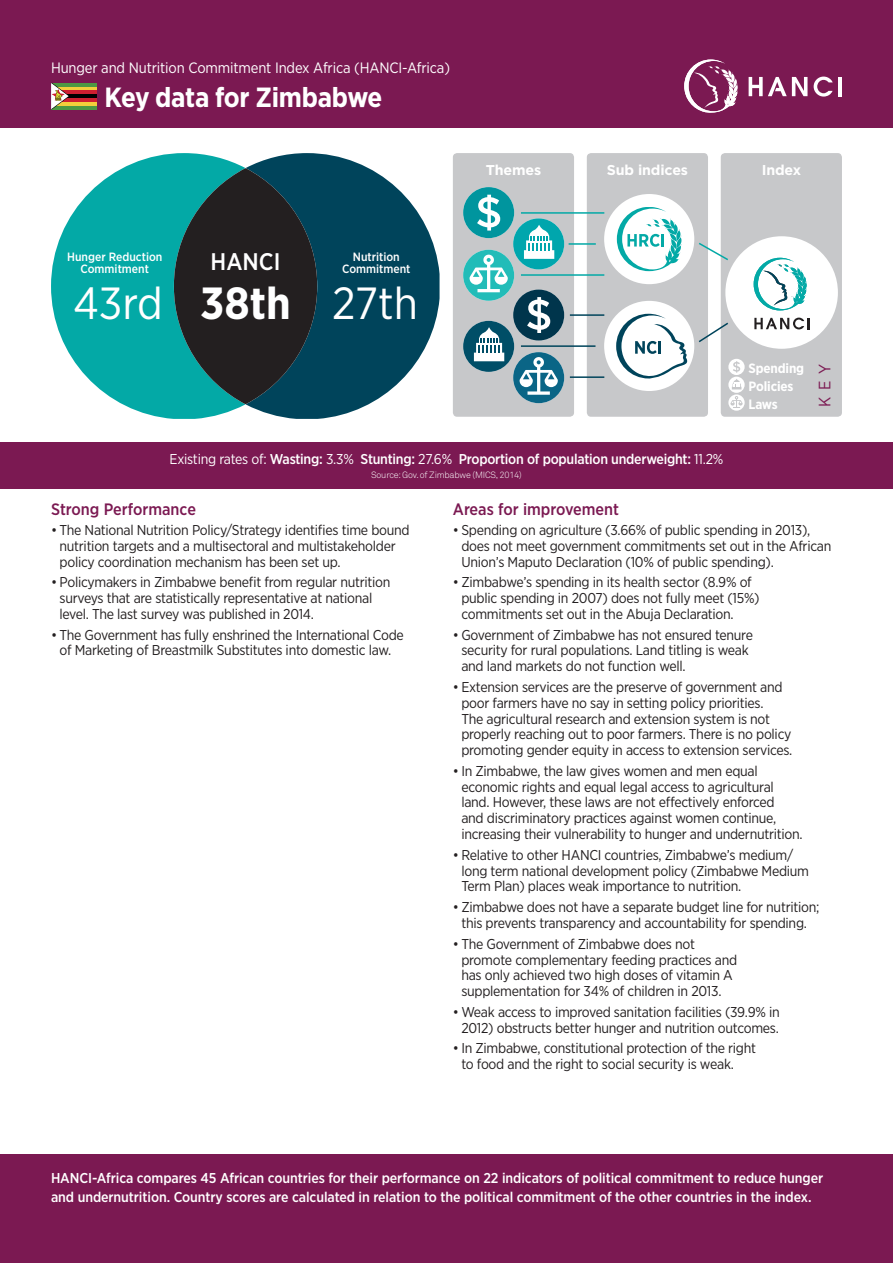
<style>
.page{position:relative;width:893px;height:1263px;background:#fff}
.page>*{position:absolute;margin:0;border:0;box-sizing:border-box;transform-origin:0 0}
.t1{font:45px "Gotham Narrow";color:#fff}
.t2{font:700 45px "Gotham Narrow";color:#fff}
.t3{font:700 27.75px "Gotham Narrow";letter-spacing:-.01em;color:#fff}
.t4{font:500 24px "Gotham Narrow";color:#fff}
.Heading{font:500 16.5px "Gotham Narrow";color:#7b1952}
.t5{font:16.5px "Gotham Narrow";color:#7b1952}
.t6{font:15px "Gotham Narrow";letter-spacing:-.01em;color:#fff}
.t7{font:14.25px/15.8px "Gotham Narrow";letter-spacing:-.02em;color:#231f20}
.t8{font:500 14.25px/18.8px "Gotham Narrow";letter-spacing:-.005em;color:#fff}
.t9{font:700 14.25px "Gotham";letter-spacing:-.01em;color:#fff}
.t10{font:700 13.5px "Gotham Narrow";letter-spacing:-.01em;color:#fff}
.t11{font:500 12px/12px "Gotham Narrow";color:#fff;text-align:center}
.t12{font:300 9px "Akkurat";letter-spacing:-.02em;color:#fff}
.s1{font-weight:400}
</style>
<div class="page">
<div style="left:721px;top:153px;width:121px;height:264px;background:#c7c8ca;border-radius:4px"></div>
<div style="left:587px;top:153px;width:121px;height:264px;background:#c7c8ca;border-radius:4px"></div>
<div style="left:453px;top:153px;width:121px;height:264px;background:#c7c8ca;border-radius:4px"></div>
<div style="left:725px;top:236px;width:113px;height:113px;background:#fff;border-radius:50%"></div>
<svg style="left:754px;top:318px;width:56px;height:11px"></svg>
<svg style="left:754px;top:258px;width:53px;height:52px"></svg>
<svg style="left:463px;top:187px;width:101px;height:216px"></svg>
<svg style="left:698px;top:321px;width:30px;height:23px"></svg>
<svg style="left:699px;top:241px;width:29px;height:21px"></svg>
<div style="left:604px;top:301px;width:90px;height:90px;background:#fff;border-radius:50%"></div>
<svg style="left:616px;top:314px;width:71px;height:65px"></svg>
<div style="left:604px;top:194px;width:90px;height:90px;background:#fff;border-radius:50%"></div>
<svg style="left:617px;top:207px;width:65px;height:64px"></svg>
<hr style="left:569px;top:243px;width:27px;height:2px;background:#03a9a6">
<hr style="left:570px;top:376px;width:34px;height:2px;background:#00445b">
<hr style="left:570px;top:314px;width:34px;height:2px;background:#00445b">
<hr style="left:521px;top:345px;width:74px;height:2px;background:#00445b">
<hr style="left:521px;top:274px;width:83px;height:2px;background:#03a9a6">
<hr style="left:521px;top:212px;width:83px;height:2px;background:#03a9a6">
<svg style="left:728px;top:359px;width:17px;height:52px"></svg>
<div style="left:0;top:1154px;width:893px;height:109px;background:#7b1952"></div>
<div style="left:0;top:442px;width:893px;height:47px;background:#7b1952"></div>
<div style="left:0;top:0;width:893px;height:128px;background:#7b1952"></div>
<svg style="left:51px;top:153px;width:195px;height:266px;fill:#03a9a6"></svg>
<svg style="left:246px;top:153px;width:194px;height:266px;fill:#00445b"></svg>
<svg style="left:174px;top:168px;width:143px;height:236px;background:#1a383c"></svg>
<svg style="left:814px;top:77px;width:19px;height:20px"></svg>
<hr style="left:838px;top:77px;width:4px;height:19px;background:#fff">
<svg style="left:749px;top:77px;width:58px;height:19px"></svg>
<svg style="left:684px;top:60px;width:54px;height:53px"></svg>
<div style="left:51px;top:83px;width:45px;height:26px;background:#4d9943"></div>
<div style="left:51px;top:87px;width:45px;height:19px;background:#f3cf3b"></div>
<div style="left:51px;top:90px;width:45px;height:12px;background:#ce1f31"></div>
<hr style="left:51px;top:94px;width:45px;height:4px;background:#000001">
<svg style="left:51px;top:83px;width:18px;height:26px"></svg>
<p class="t6" style="left:51px;top:58px;width:400px">Hunger and Nutrition Commitment Index Africa (HANCI-Africa)</p>
<p class="t3" style="left:104px;top:79px;width:279px">Key data for Zimbabwe</p>
<p class="t9" style="left:486px;top:162px;width:57px">Themes</p>
<p class="t9" style="left:607px;top:162px;width:83px">Sub indices</p>
<p class="t9" style="left:762px;top:162px;width:41px">Index</p>
<p class="t11" style="left:67px;top:250px;width:97px">Hunger Reduction<br>Commitment</p>
<p class="t4" style="left:211px;top:246px;width:71px">HANCI</p>
<p class="t11" style="left:342px;top:250px;width:70px">Nutrition<br>Commitment</p>
<p class="t1" style="left:73px;top:275px;width:91px">43rd</p>
<p class="t2" style="left:200px;top:274px;width:92px">38th</p>
<p class="t1" style="left:332px;top:275px;width:87px">27th</p>
<p class="t8" style="left:170px;top:450px;width:555px"><span class="s1">Existing rates of:</span> Wasting: <span class="s1">3.3%</span> Stunting: <span class="s1">27.6%</span> Proportion of population underweight: <span class="s1">11.2%</span></p>
<p class="t12" style="left:371px;top:469px;width:152px">Source: Gov. of Zimbabwe (MICS, 2014)</p>
<p class="t10" style="left:748px;top:359px;width:57px">Spending</p>
<p class="t10" style="left:748px;top:377px;width:47px">Policies</p>
<p class="t10" style="left:748px;top:395px;width:31px">Laws</p>
<p class="t5" style="left:814px;top:406px;width:44px;rotate:-90deg">KEY</p>
<p class="Heading" style="left:51px;top:499px;width:146px">Strong Performance</p>
<p class="t7" style="left:60px;top:522px;width:352px;text-indent:-9px">• The National Nutrition Policy/Strategy identifies time bound nutrition targets and a multisectoral and multistakeholder policy coordination mechanism has been set up.</p>
<p class="t7" style="left:60px;top:574px;width:332px;text-indent:-9px">• Policymakers in Zimbabwe benefit from regular nutrition surveys that are statistically representative at national level. The last survey was published in 2014.</p>
<p class="t7" style="left:51px;top:626px;width:354px;text-align:center">• The Government has fully enshrined the International Code of Marketing of Breastmilk Substitutes into domestic law.</p>
<p class="Heading" style="left:453px;top:499px;width:168px">Areas for improvement</p>
<p class="t7" style="left:461px;top:522px;width:371px;text-indent:-9px">• Spending on agriculture (3.66% of public spending in 2013), does not meet government commitments set out in the African<br>Union’s Maputo Declaration (10% of public spending).</p>
<p class="t7" style="left:461px;top:574px;width:300px;text-indent:-9px">• Zimbabwe’s spending in its health sector (8.9% of public spending in 2007) does not fully meet (15%) commitments set out in the Abuja Declaration.</p>
<p class="t7" style="left:461px;top:626px;width:293px;text-indent:-9px">• Government of Zimbabwe has not ensured tenure security for rural populations. Land titling is weak and land markets do not function well.</p>
<p class="t7" style="left:461px;top:679px;width:333px;text-indent:-9px">• Extension services are the preserve of government and poor farmers have no say in setting policy priorities.<br>The agricultural research and extension system is not properly reaching out to poor farmers. There is no policy promoting gender equity in access to extension services.</p>
<p class="t7" style="left:461px;top:763px;width:343px;text-indent:-9px">• In Zimbabwe, the law gives women and men equal economic rights and equal legal access to agricultural land. However, these laws are not effectively enforced<br>and discriminatory practices against women continue, increasing their vulnerability to hunger and undernutrition.</p>
<p class="t7" style="left:461px;top:847px;width:349px;text-indent:-9px">• Relative to other HANCI countries, Zimbabwe’s medium/ long term national development policy (Zimbabwe Medium<br>Term Plan) places weak importance to nutrition.</p>
<p class="t7" style="left:453px;top:899px;width:368px;text-align:center">• Zimbabwe does not have a separate budget line for nutrition; this prevents transparency and accountability for spending.</p>
<p class="t7" style="left:461px;top:935px;width:277px;text-indent:-9px">• The Government of Zimbabwe does not promote complementary feeding practices and has only achieved two high doses of vitamin A supplementation for 34% of children in 2013.</p>
<p class="t7" style="left:453px;top:1004px;width:328px;text-align:center">• Weak access to improved sanitation facilities (39.9% in<br>2012) obstructs better hunger and nutrition outcomes.</p>
<p class="t7" style="left:461px;top:1040px;width:296px;text-indent:-9px">• In Zimbabwe, constitutional protection of the right to food and the right to social security is weak.</p>
<p class="t8" style="left:51px;top:1168px;width:774px">HANCI-Africa compares 45 African countries for their performance on 22 indicators of political commitment to reduce hunger and undernutrition. Country scores are calculated in relation to the political commitment of the other countries in the index.</p>
</div>
